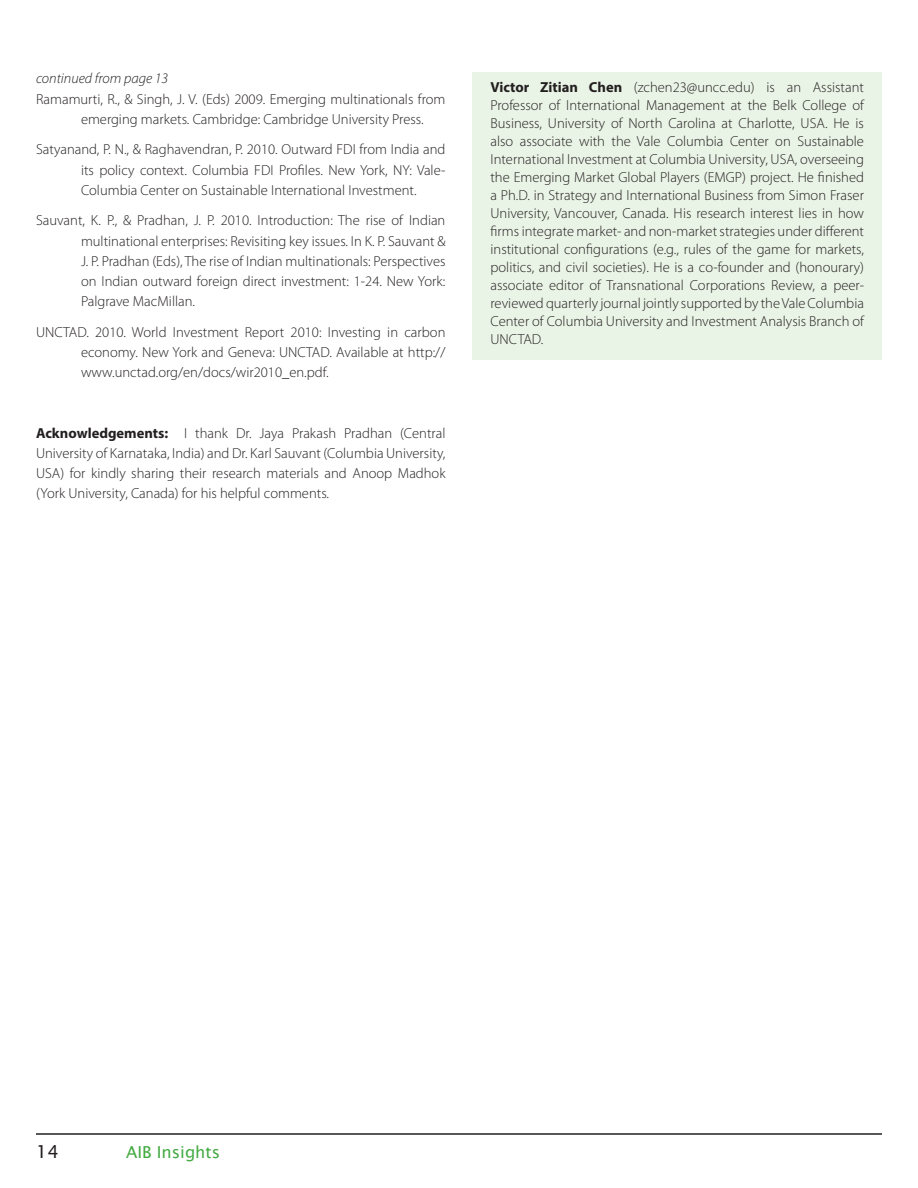
<style>
.page{position:relative;width:918px;height:1188px;background:#fff}
.page>*{position:absolute;margin:0;border:0;box-sizing:border-box;transform-origin:0 0}
.t1{font:18px "Lucida Sans";color:#231f20}
.t2{font:16.5px "Lucida Sans";color:#44aa42}
.author_bio{font:300 14.55px/18px "Myriad Pro";color:#231f20;text-align:justify}
.references{font:300 14.55px/20.2px "Myriad Pro";color:#231f20;text-align:justify}
.body_text{font:300 14.55px/20.2px "Myriad Pro";color:#231f20;text-align:justify}
.body_text-2{font:italic 300 14.55px "Myriad Pro";color:#231f20}
.s1{font-weight:700}
</style>
<div class="page">
<hr style="left:36px;top:1133px;width:846px;height:2px;background:#231f20">
<div style="left:472px;top:72px;width:410px;height:288px;background:#eaf4e6"></div>
<p class="body_text-2" style="left:36px;top:69px;width:134px">continued from page 13</p>
<p class="references" style="left:81px;top:89px;width:366px;text-indent:-45px">Ramamurti, R., &amp; Singh, J. V. (Eds) 2009. Emerging multinationals from emerging markets. Cambridge: Cambridge University Press.</p>
<p class="references" style="left:81px;top:139px;width:366px;text-indent:-45px">Satyanand, P. N., &amp; Raghavendran, P. 2010. Outward FDI from India and its policy context. Columbia FDI Profiles. New York, NY: Vale-Columbia Center on Sustainable International Investment.</p>
<p class="references" style="left:81px;top:210px;width:366px;text-indent:-45px">Sauvant, K. P., &amp; Pradhan, J. P. 2010. Introduction: The rise of Indian multinational enterprises: Revisiting key issues. In K. P. Sauvant &amp; J. P. Pradhan (Eds), The rise of Indian multinationals: Perspectives on Indian outward foreign direct investment: 1-24. New York:<br>Palgrave MacMillan.</p>
<p class="references" style="left:81px;top:321px;width:366px;text-indent:-45px">UNCTAD. 2010. World Investment Report 2010: Investing in carbon economy. New York and Geneva: UNCTAD. Available at http:// www.unctad.org/en/docs/wir2010_en.pdf.</p>
<p class="body_text" style="left:36px;top:423px;width:411px"><span class="s1">Acknowledgements:</span> I thank Dr. Jaya Prakash Pradhan (Central University of Karnataka, India) and Dr. Karl Sauvant (Columbia University, USA) for kindly sharing their research materials and Anoop Madhok (York University, Canada) for his helpful comments.</p>
<p class="author_bio" style="left:490px;top:78px;width:375px"><span class="s1">Victor Zitian Chen</span> (zchen23@uncc.edu) is an Assistant Professor of International Management at the Belk College of Business, University of North Carolina at Charlotte, USA. He is also associate with the Vale Columbia Center on Sustainable International Investment at Columbia University, USA, overseeing the Emerging Market Global Players (EMGP) project. He finished a Ph.D. in Strategy and International Business from Simon Fraser University, Vancouver, Canada. His research interest lies in how firms integrate market- and non-market strategies under different institutional configurations (e.g., rules of the game for markets, politics, and civil societies). He is a co-founder and (honourary) associate editor of Transnational Corporations Review, a peer&shy;reviewed quarterly journal jointly supported by the Vale Columbia Center of Columbia University and Investment Analysis Branch of UNCTAD.</p>
<p class="t1" style="left:36px;top:1142px;width:24px">14</p>
<p class="t2" style="left:126px;top:1143px;width:96px">AIB Insights</p>
</div>
